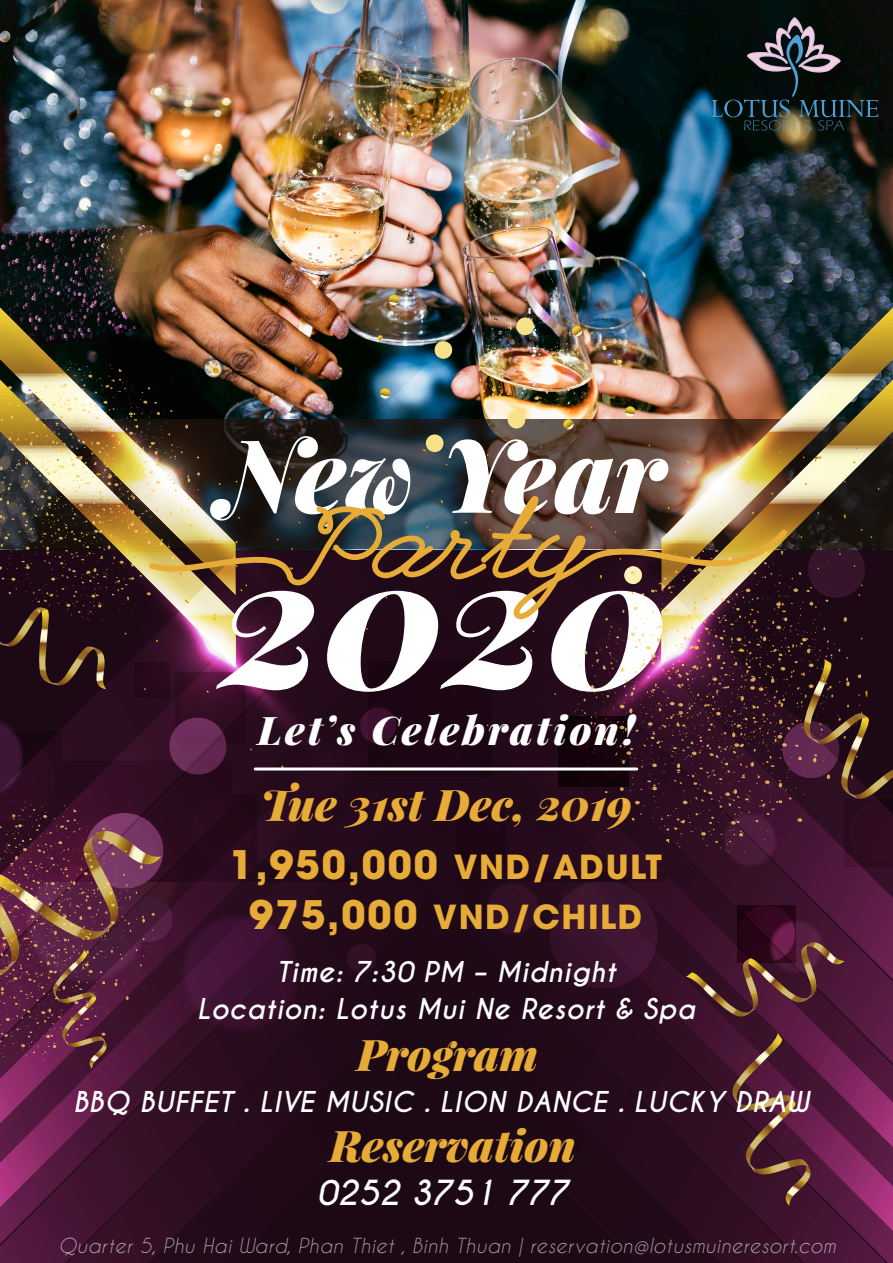
<style>
.page{position:relative;width:893px;height:1263px;background:#fff}
.page>*{position:absolute;margin:0;border:0;box-sizing:border-box;transform-origin:0 0}
.t1{font:italic 900 184.5px "Playfair Display";color:#fff}
.t2{font:italic 900 101.85px "Playfair Display";color:#fff}
.t3{font:italic 900 43.5px "Playfair Display";color:#e7ab37}
.t4{font:italic 900 39.45px "Playfair Display";letter-spacing:.075em;color:#fff}
.t5{font:700 39px "UTM Avo";letter-spacing:.05em;color:#e7ab37}
.t6{font:700 33px "UTM Avo";letter-spacing:.05em;color:#e7ab37}
.t7{font:italic 700 32.4px "Caviar Dreams";color:#fff}
.t8{font:italic 700 27px/37.7px "Caviar Dreams";letter-spacing:.025em;color:#fff;text-align:center}
.t9{font:italic 19.5px "Caviar Dreams";letter-spacing:.025em;color:#fff}
.s1{font-size:33px}
.s2{font-size:39px}
</style>
<div class="page">
<img style="left:0;top:0;width:893px;height:200px">
<img style="left:0;top:179px;width:695px;height:88px">
<img style="left:196px;top:200px;width:697px;height:117px">
<svg style="left:0;top:1206px;width:196px;height:57px;background:#3f132e"></svg>
<svg style="left:196px;top:1206px;width:697px;height:57px;background:#280c1e"></svg>
<svg style="left:396px;top:295px;width:3px;height:11px"></svg>
<img style="left:485px;top:261px;width:408px;height:56px">
<img style="left:0;top:267px;width:396px;height:50px">
<img style="left:0;top:317px;width:893px;height:889px">
<svg style="left:712px;top:15px;width:166px;height:115px;background:#1d2628"></svg>
<h2 class="t2" style="left:219px;top:404px;width:448px">New Year</h2>
<h1 class="t1" style="left:221px;top:491px;width:450px">2020</h1>
<h3 class="t4" style="left:258px;top:703px;width:379px">Let’s Celebration!</h3>
<h3 class="t3" style="left:261px;top:775px;width:373px">Tue 31st Dec, 2019</h3>
<h3 class="t5" style="left:229px;top:832px;width:434px">1,950,000 <span class="s1">VND/ADULT</span></h3>
<p class="t6" style="left:249px;top:889px;width:395px"><span class="s2">975,000</span> VND/CHILD</p>
<p class="t8" style="left:197px;top:953px;width:500px">Time: 7:30 PM – Midnight<br>Location: Lotus Mui Ne Resort &amp; Spa</p>
<h3 class="t3" style="left:357px;top:1024px;width:183px">Program</h3>
<p class="t8" style="left:73px;top:1083px;width:737px">BBQ BUFFET . LIVE MUSIC . LION DANCE . LUCKY DRAW</p>
<h3 class="t3" style="left:330px;top:1116px;width:248px">Reservation</h3>
<p class="t7" style="left:317px;top:1173px;width:253px">0252 3751 777</p>
<p class="t9" style="left:58px;top:1234px;width:779px">Quarter 5, Phu Hai Ward, Phan Thiet , Binh Thuan | reservation@lotusmuineresort.com</p>
</div>
